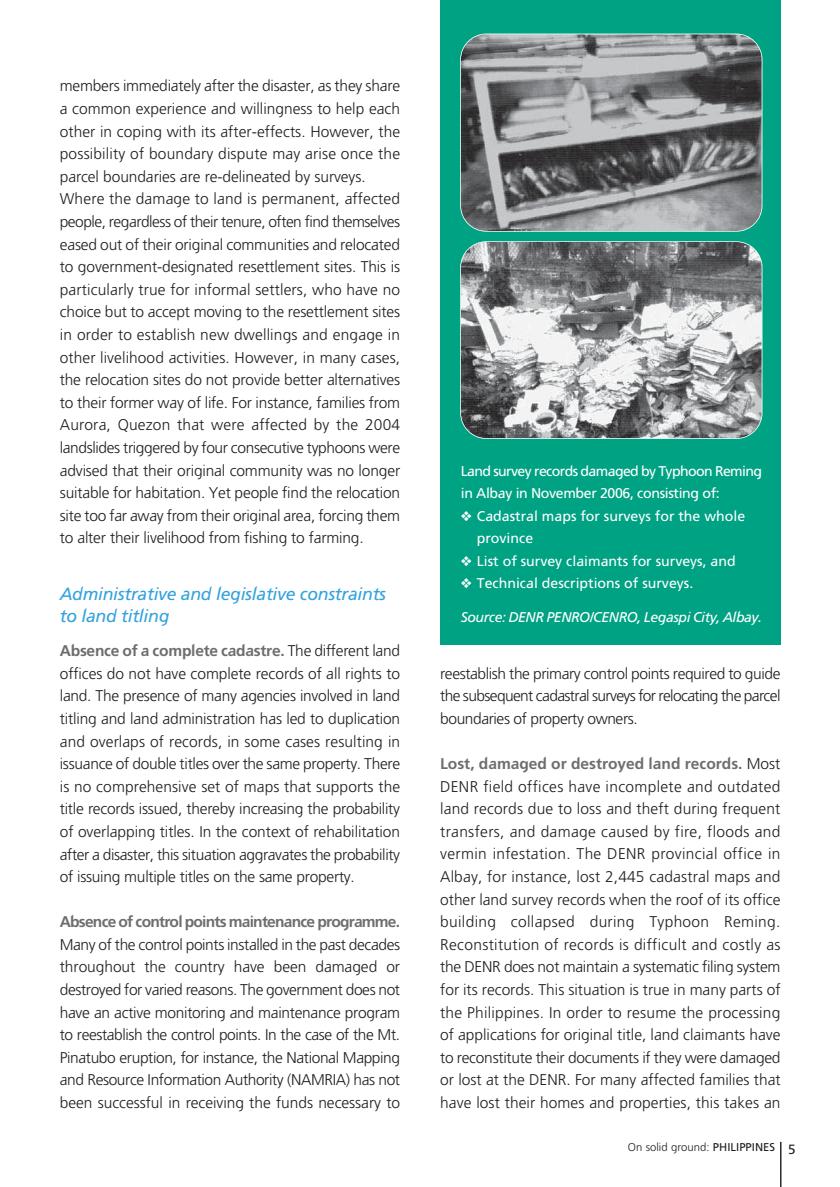
<style>
.page{position:relative;width:840px;height:1187px;background:#fff}
.page>*{position:absolute;margin:0;border:0;box-sizing:border-box;transform-origin:0 0}
.t1{font:italic 17.7px/22.5px "Freeway Roman";letter-spacing:-.015em;color:#33a2dc}
.t2{font:300 15.45px/22.5px "Freeway";letter-spacing:-.01em;color:#201d1d;text-align:justify}
.t3{font:15.45px "Freeway Demi";letter-spacing:-.015em;color:#6d6e70}
.t4{font:15.45px "Freeway Demi";letter-spacing:-.05em;color:#6d6e70}
.t5{font:14.1px/22.5px "Freeway Roman 1";color:#fff}
.t6{font:14.1px/22.5px "Freeway Roman 1";letter-spacing:-.045em;color:#fff}
.t7{font:italic 14.1px "Freeway Roman";letter-spacing:-.03em;color:#fff}
.t8{font:300 11.25px "Freeway";color:#201d1d}
.s1{font-family:"Freeway";font-weight:300;color:#201d1d}
.s2{font-family:"Freeway Roman 1";font-weight:400}
.s3{font-family:"Freeway Roman 1";font-weight:400;font-size:13.35px}
</style>
<div class="page">
<hr style="left:779px;top:1141px;width:2px;height:45px;background:#201d1d">
<div style="left:440px;top:0;width:340px;height:644px;background:#00a284"></div>
<img style="left:460px;top:34px;width:301px;height:197px;border-radius:25px">
<div style="left:460px;top:34px;width:302px;height:198px;border:1px solid #fff;border-radius:26px"></div>
<img style="left:460px;top:242px;width:301px;height:196px;border-radius:25px">
<div style="left:460px;top:241px;width:302px;height:198px;border:1px solid #fff;border-radius:26px"></div>
<p class="t2" style="left:60px;top:75px;width:342px;text-align:left">members immediately after the disaster, as they share a common experience and willingness to help each other in coping with its after-effects. However, the possibility of boundary dispute may arise once the parcel boundaries are re-delineated by surveys.<br>Where the damage to land is permanent, affected people, regardless of their tenure, often find themselves eased out of their original communities and relocated to government-designated resettlement sites. This is particularly true for informal settlers, who have no choice but to accept moving to the resettlement sites in order to establish new dwellings and engage in other livelihood activities. However, in many cases, the relocation sites do not provide better alternatives to their former way of life. For instance, families from Aurora, Quezon that were affected by the 2004 landslides triggered by four consecutive typhoons were advised that their original community was no longer suitable for habitation. Yet people find the relocation site too far away from their original area, forcing them to alter their livelihood from fishing to farming.</p>
<p class="t1" style="left:60px;top:582px;width:327px">Administrative and legislative constraints to land titling</p>
<p class="t3" style="left:60px;top:643px;width:341px">Absence of a complete cadastre. <span class="s1">The different land</span></p>
<p class="t2" style="left:60px;top:662px;width:341px">offices do not have complete records of all rights to land. The presence of many agencies involved in land titling and land administration has led to duplication and overlaps of records, in some cases resulting in issuance of double titles over the same property. There is no comprehensive set of maps that supports the title records issued, thereby increasing the probability of overlapping titles. In the context of rehabilitation after a disaster, this situation aggravates the probability of issuing multiple titles on the same property.</p>
<p class="t4" style="left:60px;top:914px;width:341px">Absence of control points maintenance programme.</p>
<p class="t2" style="left:60px;top:933px;width:341px">Many of the control points installed in the past decades throughout the country have been damaged or destroyed for varied reasons. The government does not have an active monitoring and maintenance program to reestablish the control points. In the case of the Mt.<br>Pinatubo eruption, for instance, the National Mapping and Resource Information Authority (NAMRIA) has not been successful in receiving the funds necessary to</p>
<p class="t6" style="left:460px;top:459px;width:303px">Land survey records damaged by Typhoon Reming in Albay in November 2006, consisting of:</p>
<p class="t5" style="left:476px;top:505px;width:270px;text-indent:-16px">❖ Cadastral maps for surveys for the whole province</p>
<p class="t5" style="left:460px;top:550px;width:276px">❖ List of survey claimants for surveys, and</p>
<p class="t5" style="left:460px;top:572px;width:234px">❖ Technical descriptions of surveys.</p>
<p class="t7" style="left:460px;top:610px;width:303px">Source: DENR PENRO/CENRO, Legaspi City, Albay.</p>
<p class="t2" style="left:440px;top:662px;width:341px">reestablish the primary control points required to guide the subsequent cadastral surveys for relocating the parcel boundaries of property owners.</p>
<p class="t3" style="left:440px;top:756px;width:341px">Lost, damaged or destroyed land records. <span class="s1">Most</span></p>
<p class="t2" style="left:440px;top:775px;width:342px">DENR field offices have incomplete and outdated land records due to loss and theft during frequent transfers, and damage caused by fire, floods and vermin infestation. The DENR provincial office in Albay, for instance, lost 2,445 cadastral maps and other land survey records when the roof of its office building collapsed during Typhoon Reming.<br>Reconstitution of records is difficult and costly as the DENR does not maintain a systematic filing system for its records. This situation is true in many parts of the Philippines. In order to resume the processing of applications for original title, land claimants have to reconstitute their documents if they were damaged or lost at the DENR. For many affected families that have lost their homes and properties, this takes an</p>
<p class="t8" style="left:627px;top:1140px;width:169px">On solid ground: <span class="s2">PHILIPPINES</span> <span class="s3">5</span></p>
</div>
